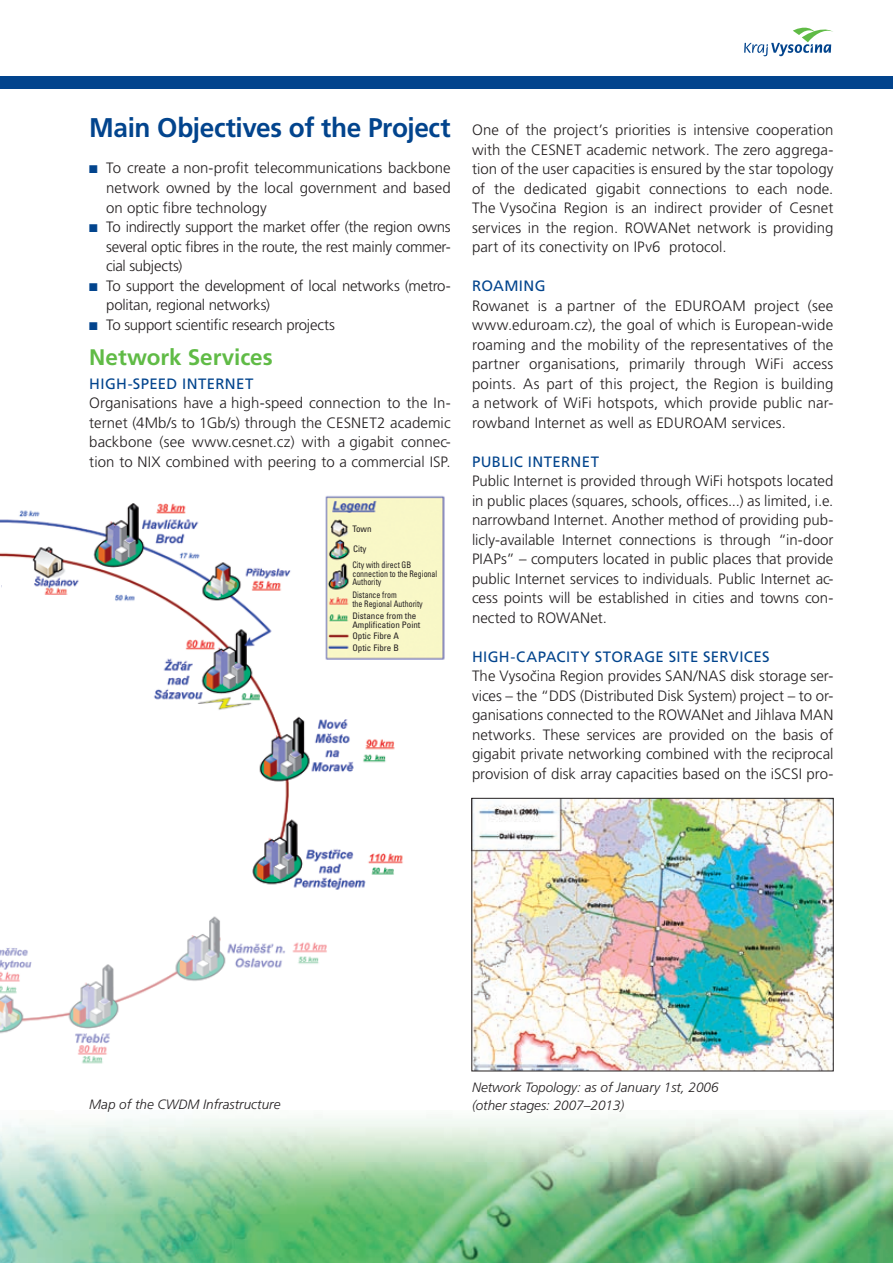
<style>
.page{position:relative;width:893px;height:1263px;background:#fff}
.page>*{position:absolute;margin:0;border:0;box-sizing:border-box;transform-origin:0 0}
.t1{font:700 27px "Frutiger CE";letter-spacing:-.015em;color:#02448d}
.t2{font:700 22.5px "Frutiger CE";letter-spacing:-.005em;color:#60bb46}
.t3{font:300 15px/19.5px "Frutiger CE";letter-spacing:-.005em;color:#231f20;text-align:justify}
.t4{font:15px "Frutiger CE";letter-spacing:.025em;color:#02448d}
.t5{font:italic 300 13.5px "Frutiger CE";color:#231f20}
.t6{font:11.25px "Zapf Dingbats ITC";color:#02448d}
.t7{font:condensed 9px/9px "Univers CE";color:#231f20;scale:.88 1}
.t8{font:condensed 9px/9px "Univers CE";color:#231f20}
</style>
<div class="page">
<svg style="left:744px;top:28px;width:89px;height:28px"></svg>
<div style="left:0;top:77px;width:893px;height:12px;background:#02448d"></div>
<img style="left:0;top:1116px;width:893px;height:147px">
<img style="left:474px;top:800px;width:357px;height:269px">
<img style="left:0;top:495px;width:445px;height:569px">
<svg style="left:0;top:570px;width:1px;height:24px"></svg>
<svg style="left:826px;top:1196px;width:6px;height:11px"></svg>
<h1 class="t1" style="left:89px;top:112px;width:363px">Main Objectives of the Project</h1>
<p class="t3" style="left:106px;top:158px;width:346px;text-align:left">To create a non-profit telecommunications backbone network owned by the local government and based on optic fibre technology<br>To indirectly support the market offer (the region owns several optic fibres in the route, the rest mainly commer&shy;cial subjects)<br>To support the development of local networks (metro&shy;politan, regional networks)<br>To support scientific research projects</p>
<h2 class="t2" style="left:89px;top:344px;width:185px">Network Services</h2>
<p class="t4" style="left:89px;top:375px;width:166px">H IGH-SPEED INTERNET</p>
<p class="t3" style="left:89px;top:393px;width:363px">Organisations have a high-speed connection to the In&shy;ternet (4Mb/s to 1Gb/s) through the CESNET2 academic backbone (see www.cesnet.cz) with a gigabit connec&shy;tion to NIX combined with peering to a commercial ISP.</p>
<p class="t6" style="left:89px;top:164px;width:10px">■</p>
<p class="t6" style="left:89px;top:223px;width:10px">■</p>
<p class="t6" style="left:89px;top:281px;width:10px">■</p>
<p class="t6" style="left:89px;top:320px;width:10px">■</p>
<p class="t8" style="left:352px;top:524px;width:21px">Town</p>
<p class="t7" style="left:352px;top:560px;width:98px">City with direct GB connection to the Regional<br>Authority</p>
<p class="t8" style="left:353px;top:544px;width:15px">City</p>
<p class="t7" style="left:352px;top:590px;width:81px">Distance from<br>the Regional Authority</p>
<p class="t8" style="left:352px;top:611px;width:69px">Distance from the<br>Amplification Point</p>
<p class="t8" style="left:352px;top:631px;width:48px;line-height:11.2px">Optic Fibre A<br>Optic Fibre B</p>
<p class="t3" style="left:472px;top:120px;width:363px">One of the project’s priorities is intensive cooperation with the CESNET academic network. The zero aggrega&shy;tion of the user capacities is ensured by the star topology of the dedicated gigabit connections to each node.<br>The Vysočina Region is an indirect provider of Cesnet services in the region. ROWANet network is providing part of its conectivity on IPv6 protocol.</p>
<p class="t4" style="left:472px;top:277px;width:75px">ROAMING</p>
<p class="t3" style="left:472px;top:296px;width:363px">Rowanet is a partner of the EDUROAM project (see www.eduroam.cz), the goal of which is European-wide roaming and the mobility of the representatives of the partner organisations, primarily through WiFi access points. As part of this project, the Region is building a network of WiFi hotspots, which provide public nar&shy;rowband Internet as well as EDUROAM services.</p>
<p class="t4" style="left:472px;top:453px;width:129px">PUBLIC I NTERNET</p>
<p class="t3" style="left:472px;top:471px;width:363px">Public Internet is provided through WiFi hotspots located in public places (squares, schools, offices...) as limited, i.e. narrowband Internet. Another method of providing pub&shy;licly-available Internet connections is through “in-door PIAPs” – computers located in public places that provide public Internet services to individuals. Public Internet ac&shy;cess points will be established in cities and towns con&shy;nected to ROWANet.</p>
<p class="t4" style="left:472px;top:648px;width:299px">H IGH-CAPACITY STORAGE SITE SERVICES</p>
<p class="t3" style="left:472px;top:666px;width:363px">The Vysočina Region provides SAN/NAS disk storage ser&shy;vices – the “DDS (Distributed Disk System) project – to or&shy;ganisations connected to the ROWANet and Jihlava MAN networks. These services are provided on the basis of gigabit private networking combined with the reciprocal provision of disk array capacities based on the iSCSI pro-</p>
<p class="t5" style="left:472px;top:1079px;width:248px">Network Topology: as of January 1st, 2006</p>
<p class="t5" style="left:89px;top:1096px;width:193px">Map of the CWDM Infrastructure</p>
<p class="t5" style="left:472px;top:1097px;width:154px">(other stages: 2007–2013)</p>
</div>
